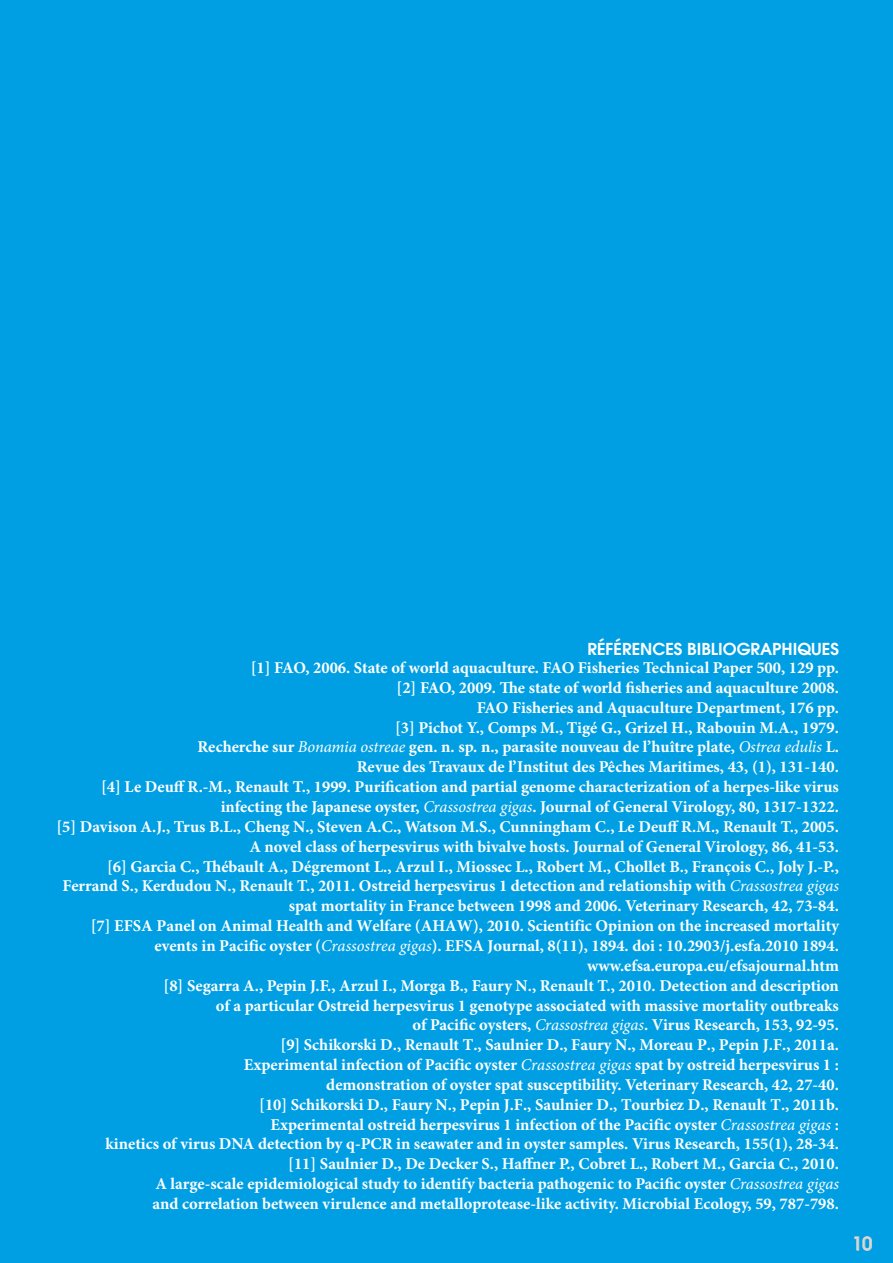
<style>
.page{position:relative;width:893px;height:1263px;background:#009fe3}
.page>*{position:absolute;margin:0;border:0;box-sizing:border-box;transform-origin:0 0}
.t1{font:500 18px "Avant Garde LT";color:#dadada}
.t2{font:700 16.5px/19.8px "Minion Pro";color:#fff;text-align:right}
.t3{font:600 16.5px "Avant Garde LT";color:#fff}
.s1{font-weight:400;font-style:italic}
</style>
<div class="page">
<svg style="left:854px;top:1236px;width:18px;height:15px"></svg>
<p class="t3" style="left:587px;top:638px;width:253px">RÉFÉRENCES BIBLIOGRAPHIQUES</p>
<p class="t2" style="left:56px;top:658px;width:784px">[1] FAO, 2006. State of world aquaculture. FAO Fisheries Technical Paper 500, 129 pp.<br>[2] FAO, 2009. The state of world fisheries and aquaculture 2008.<br>FAO Fisheries and Aquaculture Department, 176 pp.<br>[3] Pichot Y., Comps M., Tigé G., Grizel H., Rabouin M.A., 1979.<br>Recherche sur <span class="s1">Bonamia ostreae</span> gen. n. sp. n., parasite nouveau de l’huître plate, <span class="s1">Ostrea edulis</span> L.<br>Revue des Travaux de l’Institut des Pêches Maritimes, 43, (1), 131-140.<br>[4] Le Deuff R.-M., Renault T., 1999. Purification and partial genome characterization of a herpes-like virus infecting the Japanese oyster, <span class="s1">Crassostrea gigas</span>. Journal of General Virology, 80, 1317-1322.<br>[5] Davison A.J., Trus B.L., Cheng N., Steven A.C., Watson M.S., Cunningham C., Le Deuff R.M., Renault T., 2005.<br>A novel class of herpesvirus with bivalve hosts. Journal of General Virology, 86, 41-53.<br>[6] Garcia C., Thébault A., Dégremont L., Arzul I., Miossec L., Robert M., Chollet B., François C., Joly J.-P., Ferrand S., Kerdudou N., Renault T., 2011. Ostreid herpesvirus 1 detection and relationship with <span class="s1">Crassostrea gigas </span>spat mortality in France between 1998 and 2006. Veterinary Research, 42, 73-84.<br>[7] EFSA Panel on Animal Health and Welfare (AHAW), 2010. Scientific Opinion on the increased mortality events in Pacific oyster (<span class="s1">Crassostrea gigas</span>). EFSA Journal, 8(11), 1894. doi : 10.2903/j.esfa.2010 1894. www.efsa.europa.eu/efsajournal.htm<br>[8] Segarra A., Pepin J.F., Arzul I., Morga B., Faury N., Renault T., 2010. Detection and description<br>of a particular Ostreid herpesvirus 1 genotype associated with massive mortality outbreaks<br>of Pacific oysters, <span class="s1">Crassostrea gigas</span>. Virus Research, 153, 92-95.<br>[9] Schikorski D., Renault T., Saulnier D., Faury N., Moreau P., Pepin J.F., 2011a.<br>Experimental infection of Pacific oyster <span class="s1">Crassostrea gigas</span> spat by ostreid herpesvirus 1 :<br>demonstration of oyster spat susceptibility. Veterinary Research, 42, 27-40.<br>[10] Schikorski D., Faury N., Pepin J.F., Saulnier D., Tourbiez D., Renault T., 2011b.<br>Experimental ostreid herpesvirus 1 infection of the Pacific oyster <span class="s1">Crassostrea gigas</span> :<br>kinetics of virus DNA detection by q-PCR in seawater and in oyster samples. Virus Research, 155(1), 28-34.<br>[11] Saulnier D., De Decker S., Haffner P., Cobret L., Robert M., Garcia C., 2010.<br>A large-scale epidemiological study to identify bacteria pathogenic to Pacific oyster <span class="s1">Crassostrea gigas<br></span>and correlation between virulence and metalloprotease-like activity. Microbial Ecology, 59, 787-798.</p>
<p class="t1" style="left:852px;top:1232px;width:21px">10</p>
</div>
